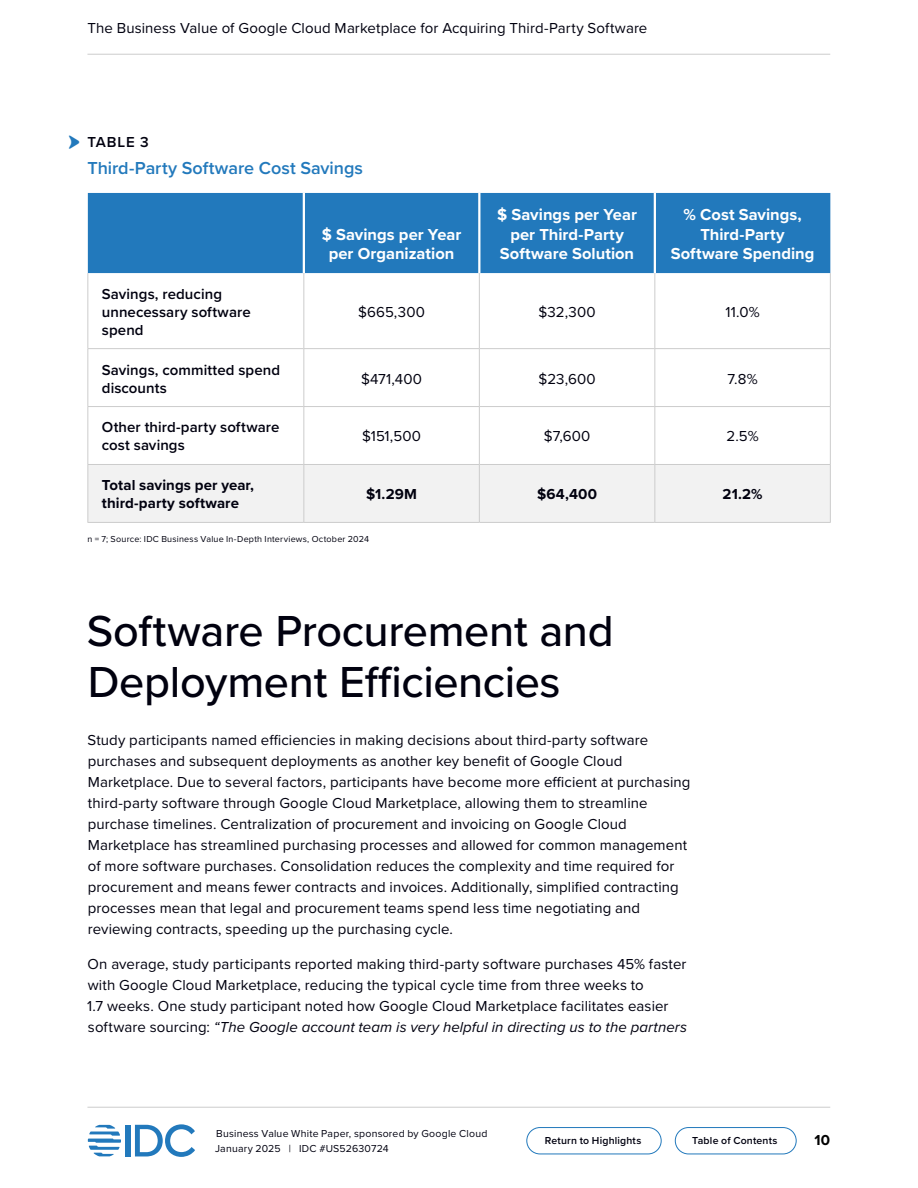
<style>
.page{position:relative;width:918px;height:1188px;background:#fff}
.page>*{position:absolute;margin:0;border:0;box-sizing:border-box;transform-origin:0 0}
.t1{font:500 45px/51px "Proxima Nova";letter-spacing:-.01em;color:#01010f}
.Table_Heading{font:600 18px "Proxima Nova";letter-spacing:-.005em;color:#2279bc}
.Table_Column_Title__centered{font:700 16.5px/19.5px "Proxima Nova";color:#fff;text-align:center}
.Body_Text{font:15px/21px "Proxima Nova";letter-spacing:.005em;color:#01010f}
.Table_Row_Title{font:600 15px/18px "Proxima Nova";letter-spacing:.005em;color:#01010f}
.Table_Text{font:15px "Proxima Nova";letter-spacing:.01em;color:#01010f}
.Table_Row_Title_Emphasized{font:700 15px/18px "Proxima Nova";letter-spacing:.005em;color:#01010f}
.Table_Number{font:600 15px "Proxima Nova";letter-spacing:.055em;color:#01010f}
.t2{font:700 15px "Proxima Nova";color:#000}
.H3_-_BV_Highlights_Title{font:13.5px "IDC Chevron Bullet";color:#2279bc}
.t3{font:10.5px/15px "Proxima Nova";letter-spacing:.02em;color:#01010f}
.t4{font:600 10.5px "Proxima Nova";letter-spacing:.015em;color:#01010f}
.Table_Notes_and_Sources{font:9px "Proxima Nova";letter-spacing:.025em;color:#01010f}
.s1{font-style:italic}
</style>
<div class="page">
<div style="left:126px;top:1125px;width:5px;height:31px;background:#2279bc"></div>
<svg style="left:135px;top:1124px;width:60px;height:33px"></svg>
<svg style="left:88px;top:1125px;width:33px;height:31px"></svg>
<hr style="left:87px;top:54px;width:743px;height:1px;background:#ccc">
<hr style="left:87px;top:1107px;width:743px;height:1px;background:#ccc">
<div style="left:675px;top:1127px;width:122px;height:27px;border:1px solid #2279bc;border-radius:13px"></div>
<div style="left:526px;top:1127px;width:136px;height:27px;border:1px solid #2279bc;border-radius:13px"></div>
<div style="left:88px;top:193px;width:742px;height:80px;background:#2279bc"></div>
<div style="left:88px;top:465px;width:742px;height:57px;background:#f2f2f2"></div>
<hr style="left:303px;top:193px;width:2px;height:80px;background:#fff">
<hr style="left:478px;top:193px;width:2px;height:80px;background:#fff">
<hr style="left:654px;top:193px;width:2px;height:80px;background:#fff">
<hr style="left:479px;top:273px;width:1px;height:75px;background:#ccc">
<hr style="left:654px;top:273px;width:1px;height:75px;background:#ccc">
<hr style="left:87px;top:349px;width:1px;height:57px;background:#ccc">
<hr style="left:304px;top:348px;width:175px;height:1px;background:#ccc">
<hr style="left:479px;top:348px;width:176px;height:1px;background:#ccc">
<hr style="left:479px;top:349px;width:1px;height:57px;background:#ccc">
<hr style="left:655px;top:348px;width:176px;height:1px;background:#ccc">
<hr style="left:654px;top:349px;width:1px;height:57px;background:#ccc">
<hr style="left:87px;top:406px;width:217px;height:1px;background:#ccc">
<hr style="left:87px;top:407px;width:1px;height:57px;background:#ccc">
<hr style="left:304px;top:406px;width:175px;height:1px;background:#ccc">
<hr style="left:479px;top:406px;width:176px;height:1px;background:#ccc">
<hr style="left:479px;top:407px;width:1px;height:57px;background:#ccc">
<hr style="left:655px;top:406px;width:176px;height:1px;background:#ccc">
<hr style="left:654px;top:407px;width:1px;height:57px;background:#ccc">
<hr style="left:479px;top:465px;width:1px;height:57px;background:#ccc">
<hr style="left:654px;top:465px;width:1px;height:57px;background:#ccc">
<hr style="left:87px;top:273px;width:1px;height:75px;background:#ccc">
<hr style="left:87px;top:348px;width:217px;height:1px;background:#ccc">
<hr style="left:303px;top:273px;width:1px;height:75px;background:#ccc">
<hr style="left:830px;top:273px;width:1px;height:75px;background:#ccc">
<hr style="left:303px;top:349px;width:1px;height:57px;background:#ccc">
<hr style="left:830px;top:349px;width:1px;height:57px;background:#ccc">
<hr style="left:303px;top:407px;width:1px;height:57px;background:#ccc">
<hr style="left:830px;top:407px;width:1px;height:57px;background:#ccc">
<hr style="left:303px;top:465px;width:1px;height:57px;background:#ccc">
<hr style="left:87px;top:464px;width:217px;height:1px;background:#ccc">
<hr style="left:87px;top:465px;width:1px;height:57px;background:#ccc">
<hr style="left:304px;top:464px;width:175px;height:1px;background:#ccc">
<hr style="left:479px;top:464px;width:176px;height:1px;background:#ccc">
<hr style="left:655px;top:464px;width:176px;height:1px;background:#ccc">
<hr style="left:830px;top:465px;width:1px;height:57px;background:#ccc">
<hr style="left:87px;top:522px;width:217px;height:1px;background:#ccc">
<hr style="left:304px;top:522px;width:175px;height:1px;background:#ccc">
<hr style="left:479px;top:522px;width:176px;height:1px;background:#ccc">
<hr style="left:655px;top:522px;width:176px;height:1px;background:#ccc">
<p class="Body_Text" style="left:87px;top:17px;width:561px">The Business Value of Google Cloud Marketplace for Acquiring Third-Party Software</p>
<h3 class="H3_-_BV_Highlights_Title" style="left:68px;top:135px;width:15px">•</h3>
<p class="Table_Number" style="left:87px;top:131px;width:63px">TABLE 3</p>
<p class="Table_Heading" style="left:87px;top:155px;width:277px">Third-Party Software Cost Savings</p>
<p class="Table_Row_Title" style="left:102px;top:284px;width:150px">Savings, reducing unnecessary software spend</p>
<p class="Table_Column_Title__centered" style="left:322px;top:224px;width:141px">$ Savings per Year per Organization</p>
<p class="Table_Column_Title__centered" style="left:497px;top:204px;width:141px">$ Savings per Year per Third-Party<br>Software Solution</p>
<p class="Table_Column_Title__centered" style="left:671px;top:204px;width:145px">% Cost Savings,<br>Third-Party<br>Software Spending</p>
<p class="Table_Text" style="left:358px;top:300px;width:68px">$665,300</p>
<p class="Table_Text" style="left:538px;top:300px;width:59px">$32,300</p>
<p class="Table_Text" style="left:726px;top:300px;width:36px">11.0%</p>
<p class="Table_Row_Title" style="left:102px;top:360px;width:180px">Savings, committed spend discounts</p>
<p class="Table_Text" style="left:361px;top:367px;width:63px">$471,400</p>
<p class="Table_Text" style="left:539px;top:367px;width:59px">$23,600</p>
<p class="Table_Text" style="left:728px;top:367px;width:32px">7.8%</p>
<p class="Table_Row_Title" style="left:102px;top:418px;width:179px">Other third-party software cost savings</p>
<p class="Table_Text" style="left:362px;top:425px;width:60px">$151,500</p>
<p class="Table_Text" style="left:544px;top:425px;width:48px">$7,600</p>
<p class="Table_Text" style="left:727px;top:425px;width:34px">2.5%</p>
<p class="Table_Row_Title_Emphasized" style="left:102px;top:476px;width:154px">Total savings per year, third-party software</p>
<p class="Table_Row_Title_Emphasized" style="left:366px;top:485px;width:52px">$1.29M</p>
<p class="Table_Row_Title_Emphasized" style="left:537px;top:485px;width:61px">$64,400</p>
<p class="Table_Row_Title_Emphasized" style="left:723px;top:485px;width:42px">21.2%</p>
<p class="Table_Notes_and_Sources" style="left:87px;top:532px;width:283px">n = 7; Source: IDC Business Value In-Depth Interviews, October 2024</p>
<h2 class="t1" style="left:87px;top:604px;width:528px">Software Procurement and<br>Deployment Efficiencies</h2>
<p class="Body_Text" style="left:88px;top:729px;width:604px">Study participants named efficiencies in making decisions about third-party software purchases and subsequent deployments as another key benefit of Google Cloud Marketplace. Due to several factors, participants have become more efficient at purchasing third-party software through Google Cloud Marketplace, allowing them to streamline purchase timelines. Centralization of procurement and invoicing on Google Cloud Marketplace has streamlined purchasing processes and allowed for common management of more software purchases. Consolidation reduces the complexity and time required for procurement and means fewer contracts and invoices. Additionally, simplified contracting processes mean that legal and procurement teams spend less time negotiating and reviewing contracts, speeding up the purchasing cycle.</p>
<p class="Body_Text" style="left:87px;top:953px;width:602px">On average, study participants reported making third-party software purchases 45% faster with Google Cloud Marketplace, reducing the typical cycle time from three weeks to<br>1.7 weeks. One study participant noted how Google Cloud Marketplace facilitates easier software sourcing: <span class="s1">“The Google account team is very helpful in directing us to the partners</span></p>
<p class="t3" style="left:215px;top:1126px;width:274px">Business Value White Paper, sponsored by Google Cloud<br>January 2025 | IDC #US52630724</p>
<p class="t4" style="left:545px;top:1133px;width:98px">Return to Highlights</p>
<p class="t4" style="left:692px;top:1133px;width:87px">Table of Contents</p>
<p class="t2" style="left:815px;top:1129px;width:17px">10</p>
</div>
